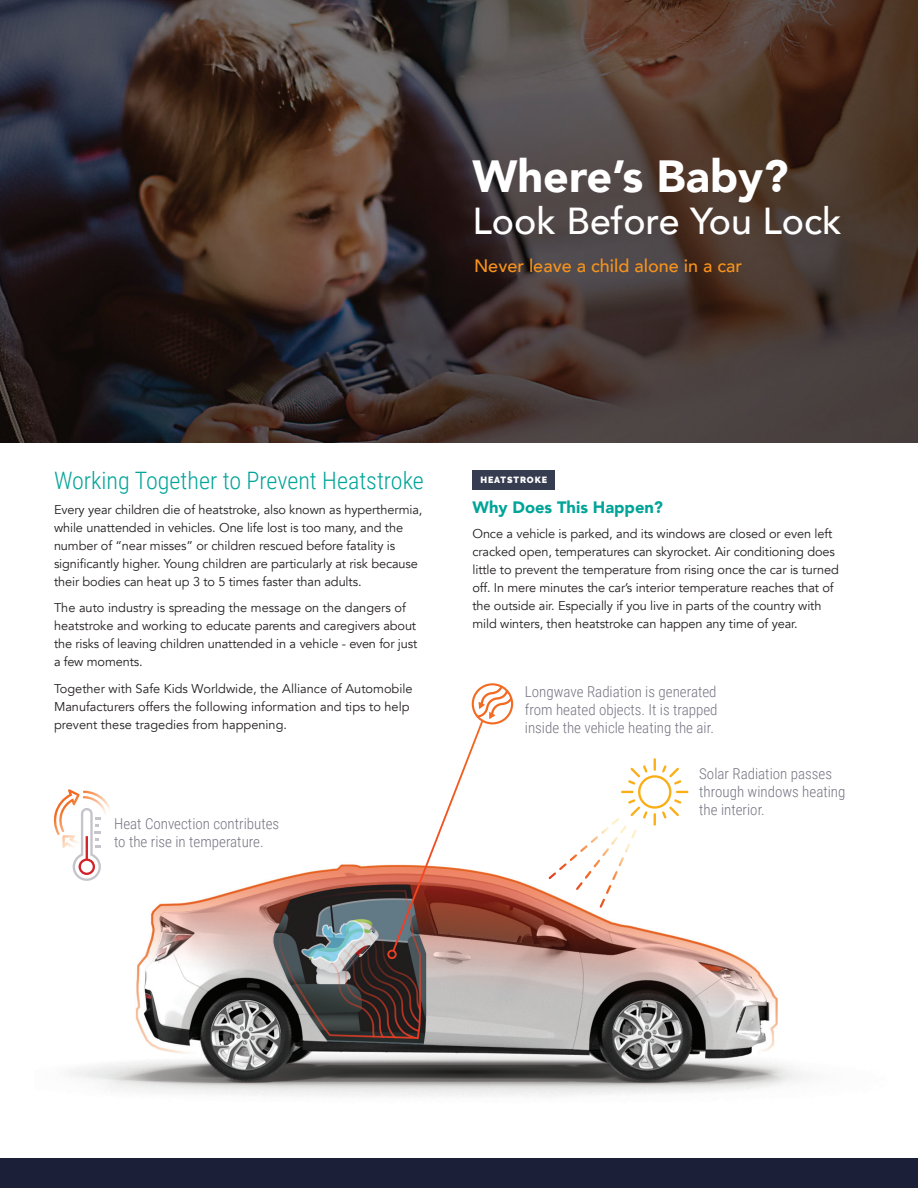
<style>
.page{position:relative;width:918px;height:1188px;background:#fff}
.page>*{position:absolute;margin:0;border:0;box-sizing:border-box;transform-origin:0 0}
.t1{font:900 45px "Avenir";color:#fff}
.t2{font:500 37.5px "Avenir";color:#fff}
.t3{font:300 24px "Roboto Condensed";color:#00a498}
.t4{font:500 18px "Avenir";color:#f7931d}
.t5{font:900 16.5px "Avenir";color:#00a498}
.t6{font:300 15px/18px "Roboto Condensed";color:#757483}
.t7{font:12.75px/18px "Avenir";letter-spacing:-.01em;color:#231f20}
.t8{font:900 9px "Raleway";letter-spacing:.1em;color:#fff}
</style>
<div class="page">
<img style="left:34px;top:791px;width:856px;height:368px">
<img style="left:0;top:0;width:918px;height:443px">
<div style="left:0;top:1159px;width:918px;height:29px;background:#1b1f38"></div>
<svg style="left:53px;top:789px;width:64px;height:92px"></svg>
<svg style="left:547px;top:758px;width:141px;height:152px"></svg>
<div style="left:472px;top:471px;width:83px;height:19px;background:#373d51"></div>
<div style="left:387px;top:950px;width:10px;height:9px;border:2px solid #fff;border-radius:50%"></div>
<svg style="left:391px;top:683px;width:122px;height:270px"></svg>
<h1 class="t1" style="left:472px;top:137px;width:317px">Where’s Baby?</h1>
<h2 class="t2" style="left:472px;top:188px;width:371px">Look Before You Lock</h2>
<h3 class="t4" style="left:474px;top:250px;width:270px">Never leave a child alone in a car</h3>
<h3 class="t3" style="left:54px;top:463px;width:371px">Working Together to Prevent Heatstroke</h3>
<p class="t7" style="left:54px;top:500px;width:370px">Every year children die of heatstroke, also known as hyperthermia, while unattended in vehicles. One life lost is too many, and the number of “near misses” or children rescued before fatality is significantly higher. Young children are particularly at risk because their bodies can heat up 3 to 5 times faster than adults.</p>
<p class="t7" style="left:54px;top:599px;width:365px">The auto industry is spreading the message on the dangers of heatstroke and working to educate parents and caregivers about the risks of leaving children unattended in a vehicle - even for just a few moments.</p>
<p class="t7" style="left:54px;top:680px;width:360px">Together with Safe Kids Worldwide, the Alliance of Automobile<br>Manufacturers offers the following information and tips to help prevent these tragedies from happening.</p>
<p class="t6" style="left:114px;top:814px;width:167px">Heat Convection contributes to the rise in temperature.</p>
<p class="t8" style="left:480px;top:475px;width:68px">HEATSTROKE</p>
<p class="t5" style="left:472px;top:493px;width:192px">Why Does This Happen?</p>
<p class="t7" style="left:472px;top:525px;width:368px">Once a vehicle is parked, and its windows are closed or even left cracked open, temperatures can skyrocket. Air conditioning does little to prevent the temperature from rising once the car is turned off. In mere minutes the car’s interior temperature reaches that of the outside air. Especially if you live in parts of the country with mild winters, then heatstroke can happen any time of year.</p>
<p class="t6" style="left:525px;top:682px;width:194px;text-align:justify">Longwave Radiation is generated from heated objects. It is trapped inside the vehicle heating the air.</p>
<p class="t6" style="left:699px;top:764px;width:148px">Solar Radiation passes through windows heating the interior.</p>
</div>
